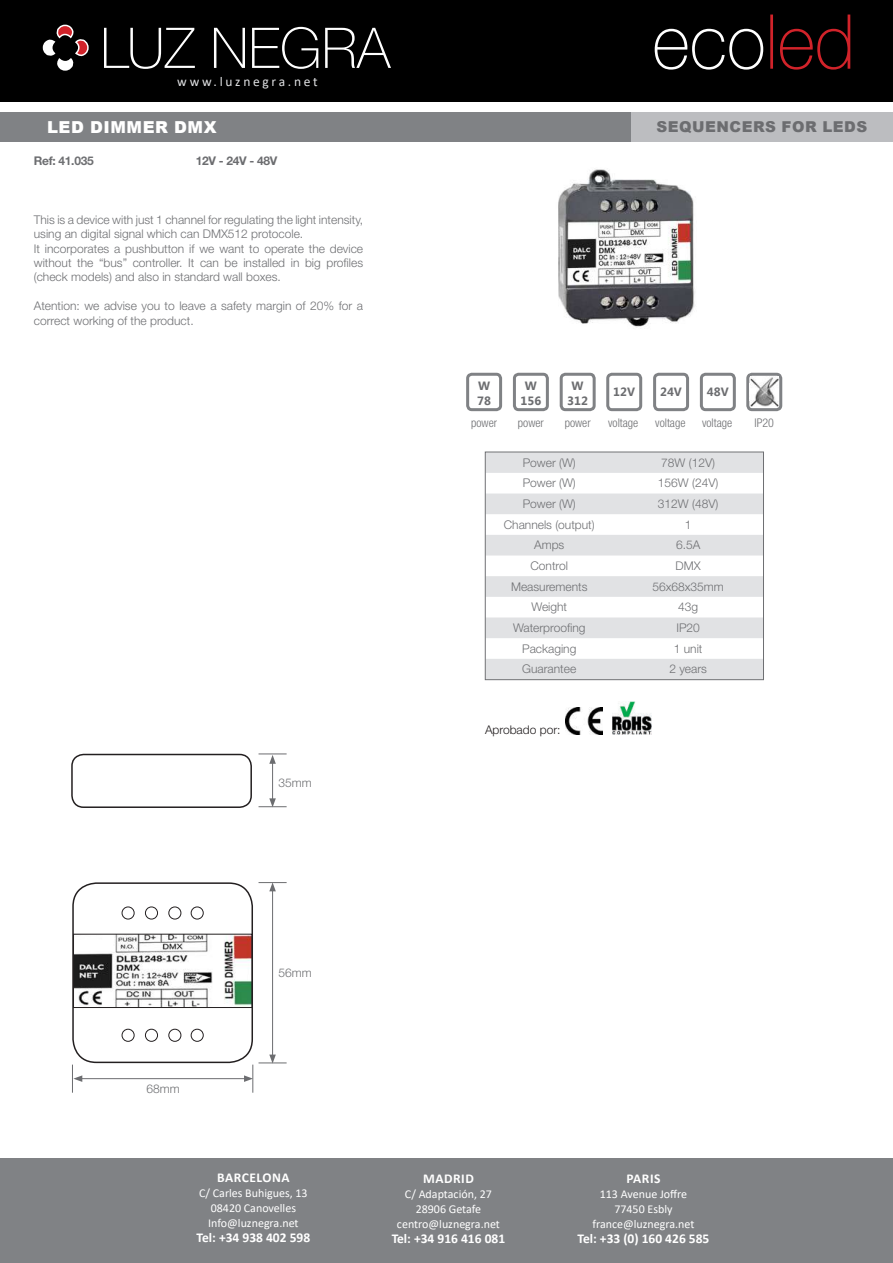
<style>
.page{position:relative;width:893px;height:1263px;background:#fff}
.page>*{position:absolute;margin:0;border:0;box-sizing:border-box;transform-origin:0 0}
.t1{font:900 16.5px "Arial";letter-spacing:.035em;color:#fff}
.t2{font:900 15px "Arial";letter-spacing:.035em;color:#6c6d70}
.t3{font:700 13.5px "Calibri";color:#fff}
.t4{font:13.5px "Calibri";letter-spacing:.2em;color:#e1e2e4}
.t5{font:700 13.5px "Calibri";letter-spacing:.04em;color:#fff}
.t6{font:300 12px/14.4px "Helvetica Neue LT Std";color:#6f7073}
.t7{font:12px/15px "Calibri";color:#fff;text-align:center}
.t8{font:300 condensed 12px "Helvetica Neue LT Std";color:#6f7073}
.t9{font:700 12px "Khmer UI";color:#6c6d70}
.t10{font:300 12px "Helvetica Neue LT Std";color:#231f20}
.t11{font:700 12px "Helvetica Neue LT Std";letter-spacing:-.025em;color:#6c6d70}
.t12{font:700 12px "Helvetica Neue LT Std";letter-spacing:-.025em;color:#6f7073}
.s1{color:#6c6d70}
</style>
<div class="page">
<div style="left:0;top:0;width:893px;height:102px;background:#000"></div>
<svg style="left:43px;top:24px;width:46px;height:47px"></svg>
<svg style="left:104px;top:27px;width:287px;height:42px"></svg>
<svg style="left:770px;top:15px;width:80px;height:55px"></svg>
<svg style="left:655px;top:29px;width:108px;height:41px"></svg>
<div style="left:560px;top:373px;width:36px;height:38px;border:3px solid #808285;border-radius:4px"></div>
<div style="left:513px;top:373px;width:36px;height:38px;border:3px solid #808285;border-radius:4px"></div>
<div style="left:466px;top:373px;width:36px;height:38px;border:3px solid #808285;border-radius:4px"></div>
<div style="left:653px;top:373px;width:36px;height:38px;border:3px solid #808285;border-radius:4px"></div>
<div style="left:700px;top:373px;width:36px;height:38px;border:3px solid #808285;border-radius:4px"></div>
<div style="left:606px;top:373px;width:36px;height:38px;border:3px solid #808285;border-radius:4px"></div>
<div style="left:746px;top:373px;width:36px;height:38px;border:3px solid #808285;border-radius:4px"></div>
<img style="left:750px;top:377px;width:28px;height:30px">
<svg style="left:487px;top:454px;width:275px;height:224px;fill:#e1e2e4"></svg>
<div style="left:485px;top:452px;width:279px;height:228px;border:1px solid #6f7073"></div>
<img style="left:565px;top:708px;width:38px;height:26px">
<img style="left:612px;top:701px;width:40px;height:33px">
<img style="left:558px;top:169px;width:137px;height:159px">
<div style="left:72px;top:882px;width:181px;height:181px;border:2px solid #231f20;border-radius:23px"></div>
<div style="left:71px;top:754px;width:181px;height:54px;border:2px solid #231f20;border-radius:12px"></div>
<hr style="left:80px;top:1078px;width:166px;height:1px;background:#6c6d70">
<svg style="left:72px;top:1064px;width:10px;height:29px"></svg>
<hr style="left:272px;top:889px;width:1px;height:168px;background:#6c6d70">
<svg style="left:244px;top:1054px;width:43px;height:39px"></svg>
<svg style="left:259px;top:882px;width:28px;height:9px"></svg>
<hr style="left:272px;top:761px;width:1px;height:40px;background:#6c6d70">
<svg style="left:259px;top:798px;width:28px;height:9px"></svg>
<svg style="left:259px;top:754px;width:28px;height:10px"></svg>
<img style="left:75px;top:936px;width:175px;height:70px">
<div style="left:73px;top:934px;width:179px;height:74px;border:1px solid #231f20"></div>
<div style="left:122px;top:906px;width:13px;height:13px;border:1px solid #231f20;border-radius:50%"></div>
<div style="left:145px;top:906px;width:13px;height:13px;border:1px solid #231f20;border-radius:50%"></div>
<div style="left:168px;top:906px;width:13px;height:13px;border:1px solid #231f20;border-radius:50%"></div>
<div style="left:191px;top:906px;width:13px;height:13px;border:1px solid #231f20;border-radius:50%"></div>
<div style="left:122px;top:1029px;width:13px;height:13px;border:1px solid #231f20;border-radius:50%"></div>
<div style="left:145px;top:1029px;width:13px;height:13px;border:1px solid #231f20;border-radius:50%"></div>
<div style="left:168px;top:1029px;width:13px;height:13px;border:1px solid #231f20;border-radius:50%"></div>
<div style="left:191px;top:1029px;width:13px;height:13px;border:1px solid #231f20;border-radius:50%"></div>
<div style="left:631px;top:112px;width:262px;height:30px;background:#bcbdc0"></div>
<div style="left:0;top:112px;width:631px;height:30px;background:#808285"></div>
<div style="left:0;top:1159px;width:893px;height:104px;background:#808285"></div>
<p class="t4" style="left:177px;top:73px;width:142px">www.luznegra.net</p>
<h1 class="t1" style="left:47px;top:115px;width:171px">LED DIMMER DMX</h1>
<p class="t2" style="left:656px;top:116px;width:212px">SEQUENCERS FOR LEDS</p>
<p class="t12" style="left:34px;top:153px;width:61px"><span class="s1">Ref:</span> 41.035</p>
<p class="t11" style="left:196px;top:153px;width:83px">12V - 24V - 48V</p>
<p class="t6" style="left:34px;top:212px;width:331px">This is a device with just 1 channel for regulating the light intensity, using an digital signal which can DMX512 protocole.<br>It incorporates a pushbutton if we want to operate the device without the “bus” controller. It can be installed in big profiles (check models) and also in standard wall boxes.</p>
<p class="t6" style="left:34px;top:298px;width:331px">Atention: we advise you to leave a safety margin of 20% for a correct working of the product.</p>
<p class="t6" style="left:279px;top:775px;width:35px">35mm</p>
<p class="t9" style="left:478px;top:379px;width:14px">W</p>
<p class="t9" style="left:477px;top:394px;width:15px">78</p>
<p class="t9" style="left:525px;top:379px;width:14px">W</p>
<p class="t9" style="left:521px;top:394px;width:22px">156</p>
<p class="t9" style="left:572px;top:379px;width:14px">W</p>
<p class="t9" style="left:567px;top:394px;width:22px">312</p>
<p class="t9" style="left:613px;top:385px;width:23px">12V</p>
<p class="t9" style="left:660px;top:385px;width:23px">24V</p>
<p class="t9" style="left:707px;top:385px;width:23px">48V</p>
<p class="t8" style="left:471px;top:416px;width:27px">power</p>
<p class="t8" style="left:518px;top:416px;width:27px">power</p>
<p class="t8" style="left:565px;top:416px;width:27px">power</p>
<p class="t8" style="left:608px;top:416px;width:32px">voltage</p>
<p class="t8" style="left:655px;top:416px;width:32px">voltage</p>
<p class="t8" style="left:702px;top:416px;width:32px">voltage</p>
<p class="t8" style="left:754px;top:416px;width:21px">IP20</p>
<p class="t6" style="left:523px;top:455px;width:55px">Power (W)</p>
<p class="t6" style="left:661px;top:455px;width:55px">78W (12V)</p>
<p class="t6" style="left:523px;top:476px;width:55px">Power (W)</p>
<p class="t6" style="left:658px;top:476px;width:62px">156W (24V)</p>
<p class="t6" style="left:523px;top:496px;width:55px">Power (W)</p>
<p class="t6" style="left:658px;top:496px;width:62px">312W (48V)</p>
<p class="t6" style="left:504px;top:517px;width:92px">Channels (output)</p>
<p class="t6" style="left:685px;top:517px;width:8px">1</p>
<p class="t6" style="left:534px;top:538px;width:32px">Amps</p>
<p class="t6" style="left:676px;top:538px;width:26px">6.5A</p>
<p class="t6" style="left:530px;top:558px;width:39px">Control</p>
<p class="t6" style="left:676px;top:558px;width:27px">DMX</p>
<p class="t6" style="left:511px;top:579px;width:78px">Measurements</p>
<p class="t6" style="left:652px;top:579px;width:73px">56x68x35mm</p>
<p class="t6" style="left:531px;top:600px;width:37px">Weight</p>
<p class="t6" style="left:678px;top:600px;width:22px">43g</p>
<p class="t6" style="left:513px;top:620px;width:74px">Waterproofing</p>
<p class="t6" style="left:676px;top:620px;width:25px">IP20</p>
<p class="t6" style="left:522px;top:641px;width:56px">Packaging</p>
<p class="t6" style="left:674px;top:641px;width:30px">1 unit</p>
<p class="t6" style="left:522px;top:662px;width:56px">Guarantee</p>
<p class="t6" style="left:669px;top:662px;width:39px">2 years</p>
<p class="t10" style="left:485px;top:722px;width:77px">Aprobado por:</p>
<p class="t6" style="left:279px;top:965px;width:35px">56mm</p>
<p class="t6" style="left:147px;top:1081px;width:35px">68mm</p>
<p class="t5" style="left:217px;top:1168px;width:74px">BARCELONA</p>
<p class="t7" style="left:199px;top:1185px;width:110px">C/ Carles Buhigues, 13<br>08420 Canovelles<br>Info@luznegra.net</p>
<p class="t3" style="left:197px;top:1228px;width:115px">Tel: +34 938 402 598</p>
<p class="t3" style="left:423px;top:1169px;width:52px">MADRID</p>
<p class="t7" style="left:397px;top:1186px;width:104px">C/ Adaptación, 27<br>28906 Getafe centro@luznegra.net</p>
<p class="t3" style="left:392px;top:1229px;width:115px">Tel: +34 916 416 081</p>
<p class="t3" style="left:626px;top:1169px;width:36px">PARIS</p>
<p class="t7" style="left:592px;top:1186px;width:104px">113 Avenue Joffre<br>77450 Esbly france@luznegra.net</p>
<p class="t3" style="left:577px;top:1229px;width:133px">Tel: +33 (0) 160 426 585</p>
</div>
